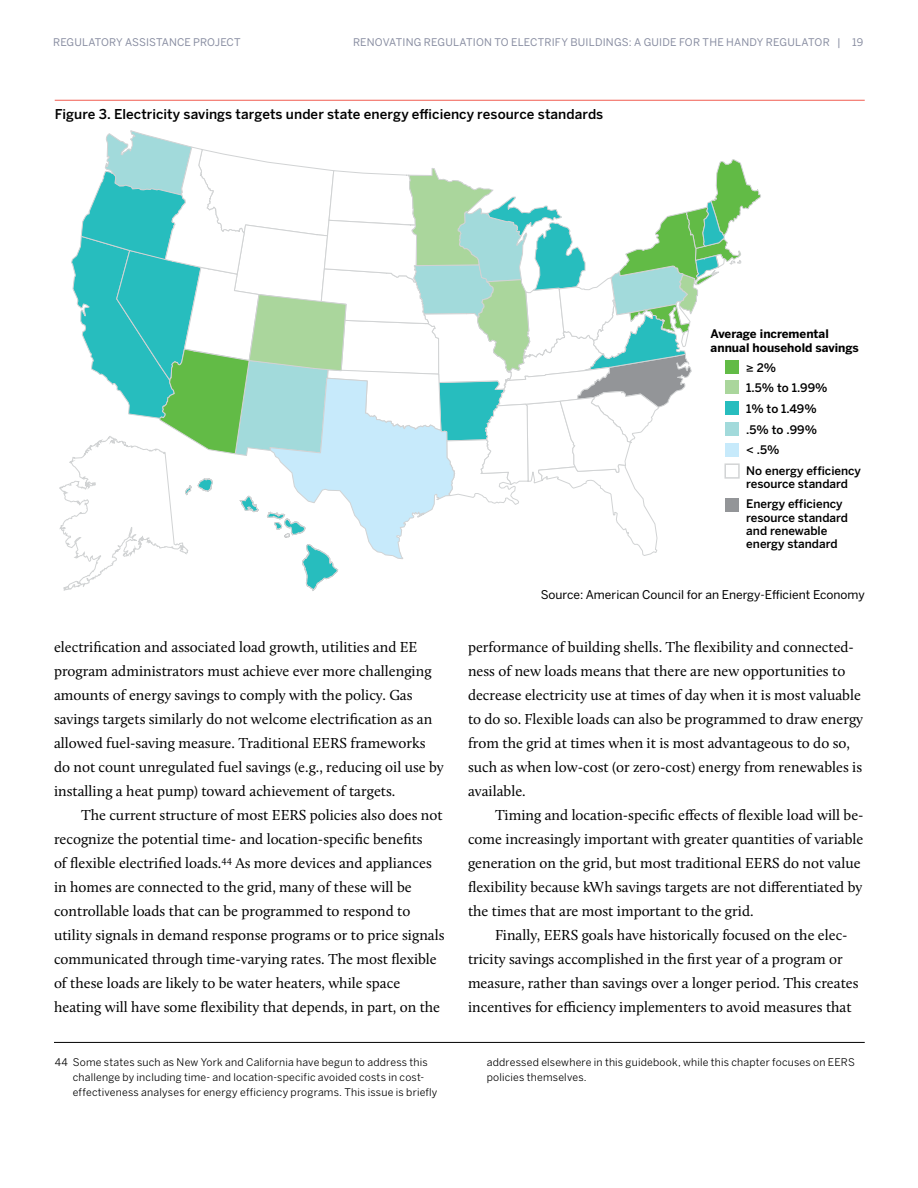
<style>
.page{position:relative;width:918px;height:1188px;background:#fff}
.page>*{position:absolute;margin:0;border:0;box-sizing:border-box;transform-origin:0 0}
.t1{font:15px/24px "Calluna";color:#000}
.t2{font:500 13.5px "Benton Sans";letter-spacing:.005em;color:#000}
.t3{font:12px "Benton Sans";color:#000}
.t4{font:500 11.7px/20.5px "Benton Sans";color:#000}
.t5{font:700 11.7px/14.1px "Benton Sans";color:#000}
.t6{font:10.5px/15px "Benton Sans";letter-spacing:.02em;color:#000}
.t7{font:10.5px "Benton Sans";letter-spacing:.015em;color:#888da1}
</style>
<div class="page">
<hr style="left:54px;top:1042px;width:811px;height:1px;background:#000">
<svg style="left:59px;top:130px;width:702px;height:461px"></svg>
<div style="left:725px;top:360px;width:14px;height:13px;background:#62bb46"></div>
<div style="left:725px;top:380px;width:14px;height:14px;background:#aad69c"></div>
<div style="left:725px;top:401px;width:14px;height:14px;background:#27bdbe"></div>
<div style="left:725px;top:422px;width:14px;height:14px;background:#a2dadb"></div>
<div style="left:725px;top:443px;width:14px;height:14px;background:#c7eafb"></div>
<div style="left:725px;top:464px;width:14px;height:14px;background:#fff"></div>
<div style="left:724px;top:463px;width:16px;height:16px;border:1px solid #d1d3d4"></div>
<div style="left:725px;top:498px;width:14px;height:14px;background:#939598"></div>
<hr style="left:55px;top:100px;width:810px;height:1px;background:#f15b4f">
<p class="t7" style="left:53px;top:36px;width:189px">REGULATORY ASSISTANCE PROJECT</p>
<p class="t7" style="left:353px;top:36px;width:512px">RENOVATING REGULATION TO ELECTRIFY BUILDINGS: A GUIDE FOR THE HANDY REGULATOR | 19</p>
<p class="t2" style="left:55px;top:105px;width:550px">Figure 3. Electricity savings targets under state energy efficiency resource standards</p>
<p class="t5" style="left:711px;top:327px;width:150px">Average incremental annual household savings</p>
<p class="t4" style="left:746px;top:357px;width:116px">≥ 2%<br>1.5% to 1.99%<br>1% to 1.49%<br>.5% to .99%<br>&lt; .5%<br>No energy efficiency</p>
<p class="t4" style="left:746px;top:473px;width:103px">resource standard<br>Energy efficiency</p>
<p class="t4" style="left:746px;top:511px;width:103px;line-height:13.2px">resource standard and renewable energy standard</p>
<p class="t1" style="left:54px;top:635px;width:391px">electrification and associated load growth, utilities and EE program administrators must achieve ever more challenging amounts of energy savings to comply with the policy. Gas savings targets similarly do not welcome electrification as an allowed fuel-saving measure. Traditional EERS frameworks do not count unregulated fuel savings (e.g., reducing oil use by installing a heat pump) toward achievement of targets.</p>
<p class="t1" style="left:54px;top:803px;width:392px;text-indent:27px">The current structure of most EERS policies also does not recognize the potential time- and location-specific benefits<br>of flexible electrified loads.<sup>44</sup> As more devices and appliances in homes are connected to the grid, many of these will be controllable loads that can be programmed to respond to utility signals in demand response programs or to price signals communicated through time-varying rates. The most flexible of these loads are likely to be water heaters, while space heating will have some flexibility that depends, in part, on the</p>
<p class="t3" style="left:541px;top:587px;width:325px">Source: American Council for an Energy-Efficient Economy</p>
<p class="t1" style="left:468px;top:635px;width:397px">performance of building shells. The flexibility and connected&shy;ness of new loads means that there are new opportunities to decrease electricity use at times of day when it is most valuable to do so. Flexible loads can also be programmed to draw energy from the grid at times when it is most advantageous to do so, such as when low-cost (or zero-cost) energy from renewables is available.</p>
<p class="t1" style="left:468px;top:803px;width:397px;text-indent:27px">Timing and location-specific effects of flexible load will be&shy;come increasingly important with greater quantities of variable generation on the grid, but most traditional EERS do not value flexibility because kWh savings targets are not differentiated by the times that are most important to the grid.</p>
<p class="t1" style="left:468px;top:923px;width:392px;text-indent:27px">Finally, EERS goals have historically focused on the elec&shy;tricity savings accomplished in the first year of a program or measure, rather than savings over a longer period. This creates incentives for efficiency implementers to avoid measures that</p>
<p class="t6" style="left:73px;top:1055px;width:366px;text-indent:-18px">44 Some states such as New York and California have begun to address this challenge by including time- and location-specific avoided costs in cost&shy;effectiveness analyses for energy efficiency programs. This issue is briefly</p>
<p class="t6" style="left:487px;top:1055px;width:370px">addressed elsewhere in this guidebook, while this chapter focuses on EERS policies themselves.</p>
</div>
